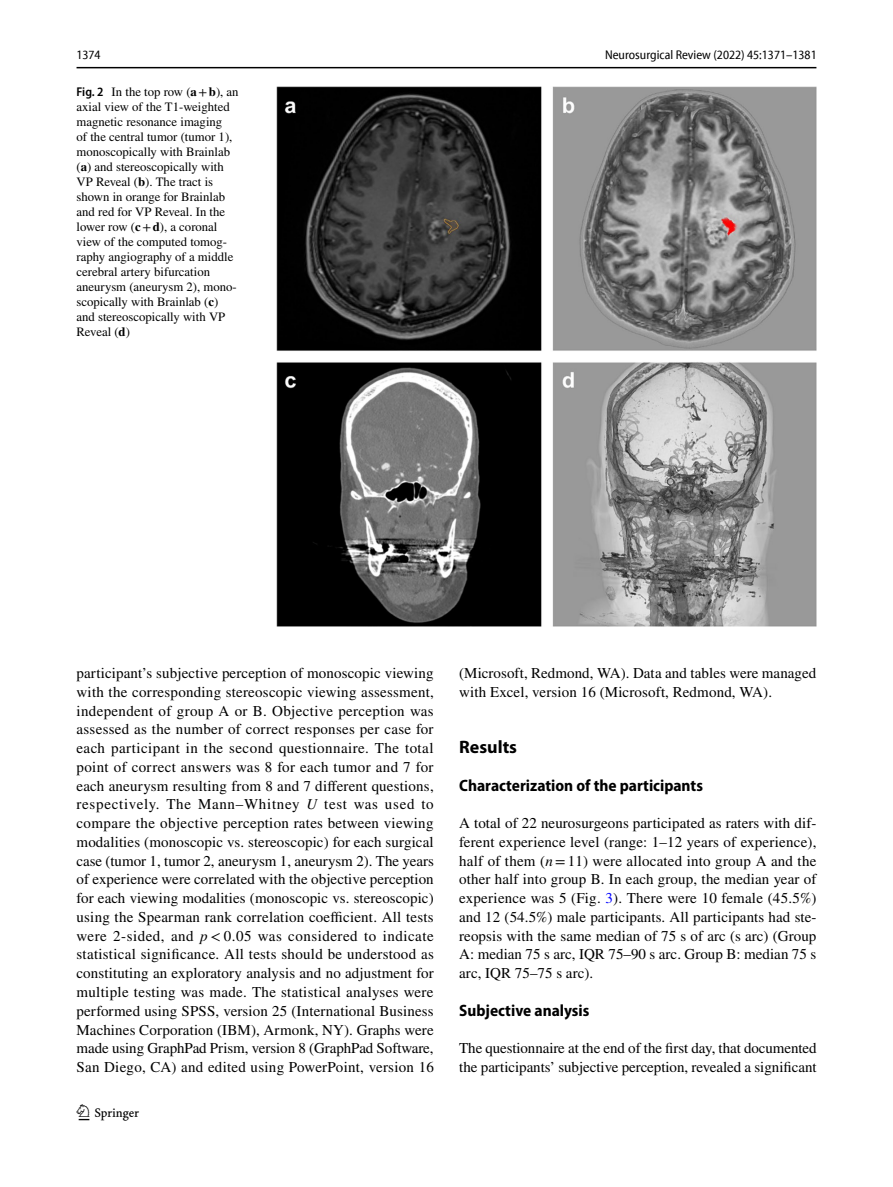
<style>
.page{position:relative;width:893px;height:1187px;background:#fff}
.page>*{position:absolute;margin:0;border:0;box-sizing:border-box;transform-origin:0 0}
.t1{font:22.5px "Springnew Regular 2";color:#000}
.t2{font:700 18px "Myriad Pro";color:#000}
.t3{font:700 semi-condensed 16.5px "Myriad Pro";color:#000}
.t4{font:15px/18.8px "STIX";letter-spacing:.005em;color:#000;text-align:justify}
.t5{font:12.75px/15px "STIX";color:#000}
.t6{font:semi-condensed 12.75px "Myriad Pro Unic";color:#000}
.s1{font-family:"Myriad Pro";font-weight:600;font-stretch:semi-condensed}
.s2{font-weight:700}
.s3{font-style:italic}
.s4{color:#00f}
</style>
<div class="page">
<hr style="left:77px;top:67px;width:739px;height:1px;background:#000">
<img style="left:276px;top:87px;width:540px;height:539px">
<p class="t6" style="left:76px;top:50px;width:26px">1374</p>
<p class="t6" style="left:605px;top:50px;width:213px">Neurosurgical Review (2022) 45:1371–1381</p>
<p class="t5" style="left:77px;top:85px;width:164px"><span class="s1">Fig. 2</span> In the top row (<span class="s2">a</span>+<span class="s2">b</span>), an axial view of the T1-weighted magnetic resonance imaging<br>of the central tumor (tumor 1), monoscopically with Brainlab (<span class="s2">a</span>) and stereoscopically with<br>VP Reveal (<span class="s2">b</span>). The tract is shown in orange for Brainlab and red for VP Reveal. In the lower row (<span class="s2">c</span>+<span class="s2">d</span>), a coronal view of the computed tomog&shy;raphy angiography of a middle cerebral artery bifurcation aneurysm (aneurysm 2), mono&shy;scopically with Brainlab (<span class="s2">c</span>) and stereoscopically with VP<br>Reveal (<span class="s2">d</span>)</p>
<p class="t4" style="left:77px;top:664px;width:359px">participant’s subjective perception of monoscopic viewing with the corresponding stereoscopic viewing assessment, independent of group A or B. Objective perception was assessed as the number of correct responses per case for each participant in the second questionnaire. The total point of correct answers was 8 for each tumor and 7 for each aneurysm resulting from 8 and 7 different questions, respectively. The Mann–Whitney <span class="s3">U</span> test was used to compare the objective perception rates between viewing modalities (monoscopic vs. stereoscopic) for each surgical case (tumor 1, tumor 2, aneurysm 1, aneurysm 2). The years of experience were correlated with the objective perception for each viewing modalities (monoscopic vs. stereoscopic) using the Spearman rank correlation coefficient. All tests were 2-sided, and <span class="s3">p</span> &lt; 0.05 was considered to indicate statistical significance. All tests should be understood as constituting an exploratory analysis and no adjustment for multiple testing was made. The statistical analyses were performed using SPSS, version 25 (International Business Machines Corporation (IBM), Armonk, NY). Graphs were made using GraphPad Prism, version 8 (GraphPad Software, San Diego, CA) and edited using PowerPoint, version 16</p>
<p class="t4" style="left:459px;top:664px;width:358px">(Microsoft, Redmond, WA). Data and tables were managed with Excel, version 16 (Microsoft, Redmond, WA).</p>
<p class="t2" style="left:459px;top:735px;width:59px">Results</p>
<p class="t3" style="left:459px;top:775px;width:245px">Characterization of the participants</p>
<p class="t4" style="left:459px;top:814px;width:359px">A total of 22 neurosurgeons participated as raters with dif&shy;ferent experience level (range: 1–12 years of experience), half of them (<span class="s3">n</span>=11) were allocated into group A and the other half into group B. In each group, the median year of experience was 5 (Fig. <span class="s4">3</span>). There were 10 female (45.5%) and 12 (54.5%) male participants. All participants had ste&shy;reopsis with the same median of 75 s of arc (s arc) (Group A: median 75 s arc, IQR 75–90 s arc. Group B: median 75 s arc, IQR 75–75 s arc).</p>
<p class="t3" style="left:459px;top:1000px;width:132px">Subjective analysis</p>
<p class="t4" style="left:459px;top:1039px;width:359px">The questionnaire at the end of the first day, that documented the participants’ subjective perception, revealed a significant</p>
<h1 class="t1" style="left:79px;top:1104px;width:62px">1 3</h1>
</div>
